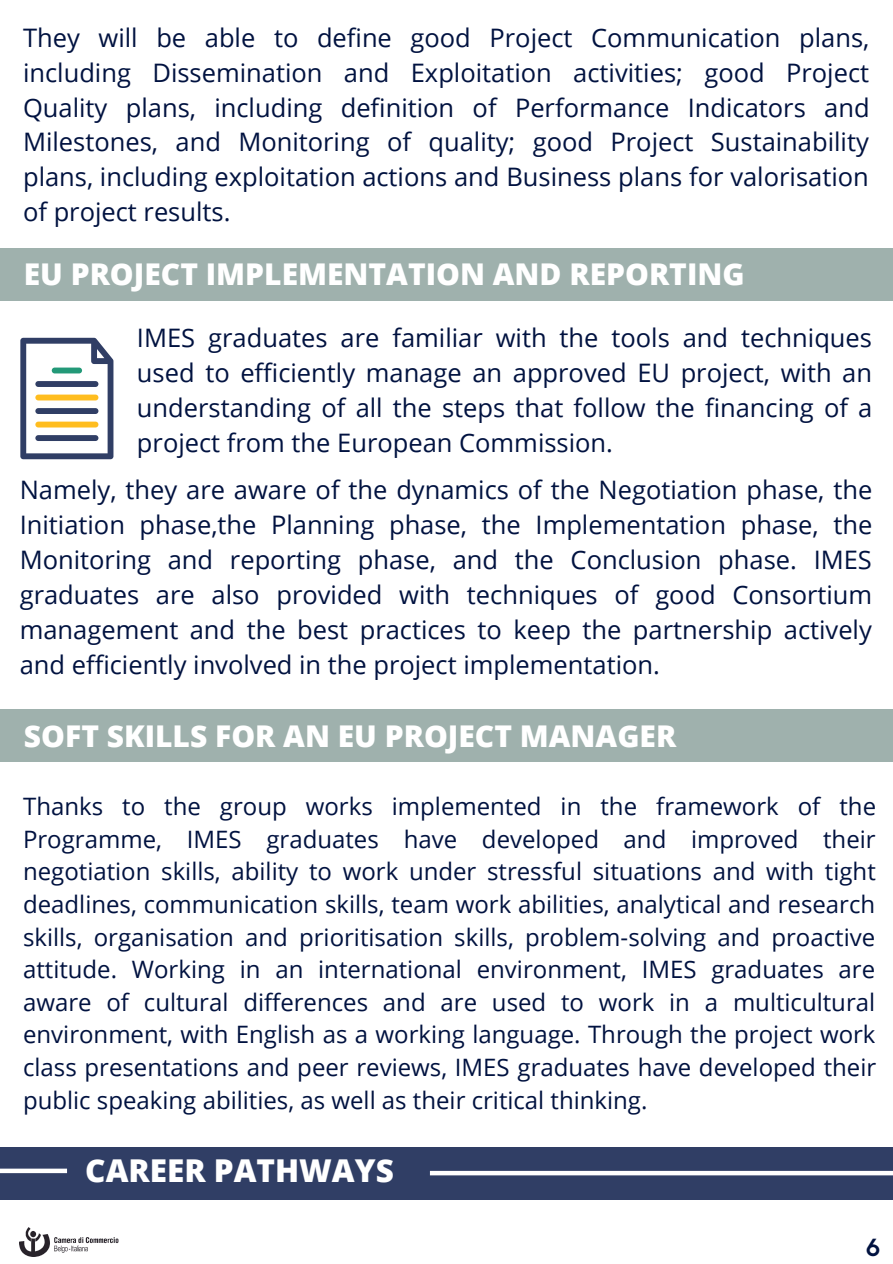
<style>
.page{position:relative;width:893px;height:1264px;background:#fff}
.page>*{position:absolute;margin:0;border:0;box-sizing:border-box;transform-origin:0 0}
.t1{font:800 31.5px "Open Sans";color:#fff}
.t2{font:800 30px "Open Sans";color:#fff}
.t3{font:25.5px/34.8px "Open Sans";color:#011240;text-align:justify}
.t4{font:700 25.05px "HK Grotesk";color:#011240}
.t5{font:24px/32.5px "Open Sans";color:#011240;text-align:justify}
</style>
<div class="page">
<div style="left:0;top:248px;width:892px;height:53px;background:#9fb1ad"></div>
<svg style="left:20px;top:338px;width:93px;height:121px"></svg>
<div style="left:52px;top:367px;width:30px;height:6px;background:#239978;border-radius:3px"></div>
<div style="left:35px;top:381px;width:63px;height:6px;background:#303e65;border-radius:3px"></div>
<div style="left:35px;top:394px;width:63px;height:6px;background:#ffbd1f;border-radius:3px"></div>
<div style="left:35px;top:408px;width:63px;height:6px;background:#303e65;border-radius:3px"></div>
<div style="left:35px;top:421px;width:63px;height:6px;background:#ffbd1f;border-radius:3px"></div>
<div style="left:35px;top:435px;width:63px;height:6px;background:#303e65;border-radius:3px"></div>
<div style="left:0;top:709px;width:892px;height:53px;background:#9fb1ad"></div>
<div style="left:0;top:1146px;width:892px;height:53px;background:#303e65"></div>
<div style="left:0;top:1168px;width:67px;height:5px;background:#fff"></div>
<div style="left:430px;top:1170px;width:462px;height:5px;background:#fff"></div>
<img style="left:20px;top:1227px;width:99px;height:28px">
<p class="t3" style="left:23px;top:20px;width:848px">They will be able to define good Project Communication plans, including Dissemination and Exploitation activities; good Project Quality plans, including definition of Performance Indicators and Milestones, and Monitoring of quality; good Project Sustainability plans, including exploitation actions and Business plans for valorisation of project results.</p>
<p class="t2" style="left:24px;top:253px;width:722px">EU PROJECT IMPLEMENTATION AND REPORTING</p>
<p class="t3" style="left:137px;top:320px;width:736px">IMES graduates are familiar with the tools and techniques used to efficiently manage an approved EU project, with an understanding of all the steps that follow the financing of a project from the European Commission.</p>
<p class="t3" style="left:20px;top:472px;width:854px">Namely, they are aware of the dynamics of the Negotiation phase, the Initiation phase,the Planning phase, the Implementation phase, the Monitoring and reporting phase, and the Conclusion phase. IMES graduates are also provided with techniques of good Consortium management and the best practices to keep the partnership actively and efficiently involved in the project implementation.</p>
<p class="t2" style="left:24px;top:714px;width:653px">SOFT SKILLS FOR AN EU PROJECT MANAGER</p>
<p class="t5" style="left:23px;top:789px;width:854px">Thanks to the group works implemented in the framework of the Programme, IMES graduates have developed and improved their negotiation skills, ability to work under stressful situations and with tight deadlines, communication skills, team work abilities, analytical and research skills, organisation and prioritisation skills, problem-solving and proactive attitude. Working in an international environment, IMES graduates are aware of cultural differences and are used to work in a multicultural environment, with English as a working language. Through the project work class presentations and peer reviews, IMES graduates have developed their public speaking abilities, as well as their critical thinking.</p>
<p class="t1" style="left:85px;top:1147px;width:310px">CAREER PATHWAYS</p>
<p class="t4" style="left:865px;top:1233px;width:16px">6</p>
</div>
